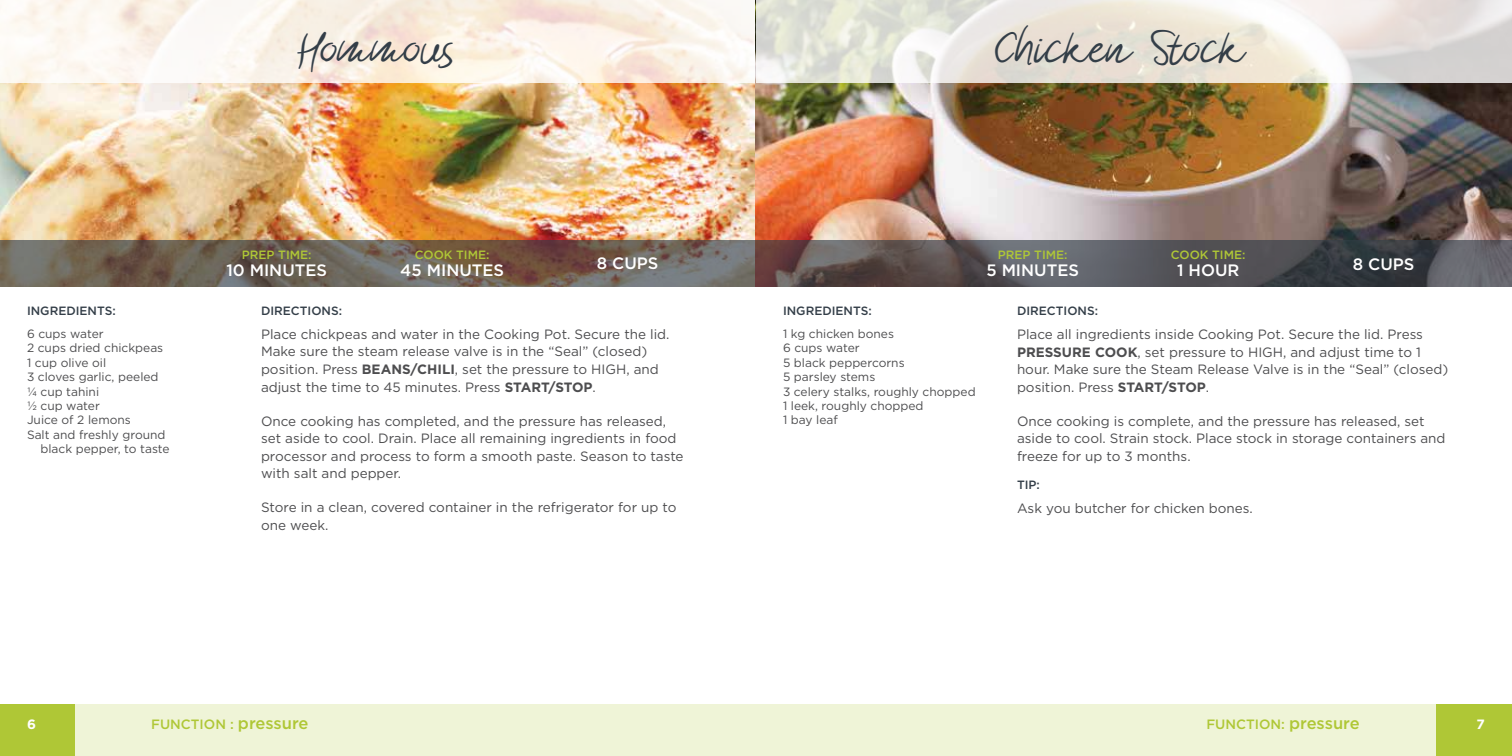
<style>
.page{position:relative;width:1512px;height:756px;background:#fff}
.page>*{position:absolute;margin:0;border:0;box-sizing:border-box;transform-origin:0 0}
.t1{font:34.5px "Morsal";color:#333e48}
.t2{font:34.5px "Morsal";letter-spacing:-.02em;color:#333e48}
.t3{font:500 16.5px "Gotham";color:#fff}
.t4{font:13.5px/17.5px "Gotham";color:#4d4d4f}
.t5{font:500 13.5px "Gotham";color:#afc736}
.t6{font:700 13.5px "Gotham";color:#fff}
.t7{font:12px/14.4px "Gotham";color:#4d4d4f}
.t8{font:500 12px "Gotham";color:#333e48}
.t9{font:500 12px "Gotham";color:#afc736}
.s1{font-weight:700}
.s2{font-size:16.5px}
</style>
<div class="page">
<div style="left:0;top:704px;width:75px;height:52px;background:#afc736"></div>
<div style="left:1436px;top:704px;width:76px;height:52px;background:#afc736"></div>
<img style="left:0;top:83px;width:1512px;height:157px">
<div style="left:60px;top:704px;width:696px;height:52px;background:#eff4d7"></div>
<svg style="left:0;top:240px;width:756px;height:46px;background:#6f6257"></svg>
<svg style="left:0;top:0;width:756px;height:83px"></svg>
<div style="left:756px;top:704px;width:696px;height:52px;background:#eff4d7"></div>
<svg style="left:756px;top:240px;width:756px;height:46px;background:#555255"></svg>
<svg style="left:756px;top:0;width:756px;height:83px;background:#e7e3dc"></svg>
<h1 class="t2" style="left:300px;top:30px;width:158px">Hommous</h1>
<h1 class="t1" style="left:996px;top:30px;width:251px">Chicken Stock</h1>
<p class="t9" style="left:242px;top:248px;width:71px">PREP TIME:</p>
<p class="t3" style="left:226px;top:261px;width:102px">10 MINUTES</p>
<p class="t9" style="left:415px;top:248px;width:76px">COOK TIME:</p>
<p class="t3" style="left:400px;top:261px;width:105px">45 MINUTES</p>
<p class="t3" style="left:597px;top:253px;width:63px">8 CUPS</p>
<p class="t9" style="left:998px;top:248px;width:71px">PREP TIME:</p>
<p class="t3" style="left:986px;top:261px;width:94px">5 MINUTES</p>
<p class="t9" style="left:1171px;top:248px;width:76px">COOK TIME:</p>
<p class="t3" style="left:1177px;top:261px;width:64px">1 HOUR</p>
<p class="t3" style="left:1353px;top:254px;width:63px">8 CUPS</p>
<p class="t8" style="left:27px;top:304px;width:90px">INGREDIENTS:</p>
<p class="t8" style="left:261px;top:304px;width:83px">DIRECTIONS:</p>
<p class="t8" style="left:783px;top:304px;width:90px">INGREDIENTS:</p>
<p class="t8" style="left:1017px;top:304px;width:83px">DIRECTIONS:</p>
<p class="t7" style="left:27px;top:326px;width:78px">6 cups water</p>
<p class="t7" style="left:27px;top:341px;width:138px">2 cups dried chickpeas</p>
<p class="t7" style="left:27px;top:355px;width:81px">1 cup olive oil</p>
<p class="t7" style="left:27px;top:369px;width:133px">3 cloves garlic, peeled</p>
<p class="t7" style="left:27px;top:384px;width:74px">¼ cup tahini</p>
<p class="t7" style="left:27px;top:398px;width:74px">½ cup water</p>
<p class="t7" style="left:27px;top:413px;width:105px">Juice of 2 lemons</p>
<p class="t7" style="left:27px;top:427px;width:140px">Salt and freshly ground</p>
<p class="t7" style="left:40px;top:441px;width:131px">black pepper, to taste</p>
<p class="t4" style="left:261px;top:325px;width:410px">Place chickpeas and water in the Cooking Pot. Secure the lid.<br>Make sure the steam release valve is in the “Seal” (closed) position. Press <span class="s1">BEANS/CHILI</span>, set the pressure to HIGH, and adjust the time to 45 minutes. Press <span class="s1">START/STOP</span>.</p>
<p class="t4" style="left:261px;top:412px;width:424px">Once cooking has completed, and the pressure has released, set aside to cool. Drain. Place all remaining ingredients in food processor and process to form a smooth paste. Season to taste with salt and pepper.</p>
<p class="t4" style="left:261px;top:499px;width:417px">Store in a clean, covered container in the refrigerator for up to one week.</p>
<p class="t7" style="left:783px;top:326px;width:194px">1 kg chicken bones<br>6 cups water<br>5 black peppercorns<br>5 parsley stems<br>3 celery stalks, roughly chopped<br>1 leek, roughly chopped<br>1 bay leaf</p>
<p class="t4" style="left:1017px;top:325px;width:433px">Place all ingredients inside Cooking Pot. Secure the lid. Press <span class="s1">PRESSURE COOK</span>, set pressure to HIGH, and adjust time to 1 hour. Make sure the Steam Release Valve is in the “Seal” (closed) position. Press <span class="s1">START/STOP</span>.</p>
<p class="t4" style="left:1017px;top:412px;width:430px">Once cooking is complete, and the pressure has released, set aside to cool. Strain stock. Place stock in storage containers and freeze for up to 3 months.</p>
<p class="t8" style="left:1017px;top:478px;width:24px">TIP:</p>
<p class="t4" style="left:1017px;top:499px;width:237px">Ask you butcher for chicken bones.</p>
<p class="t6" style="left:27px;top:715px;width:10px">6</p>
<p class="t6" style="left:1477px;top:715px;width:10px">7</p>
<p class="t5" style="left:151px;top:716px;width:159px">FUNCTION : <span class="s2">pressure</span></p>
<p class="t5" style="left:1206px;top:716px;width:155px">FUNCTION: <span class="s2">pressure</span></p>
</div>
